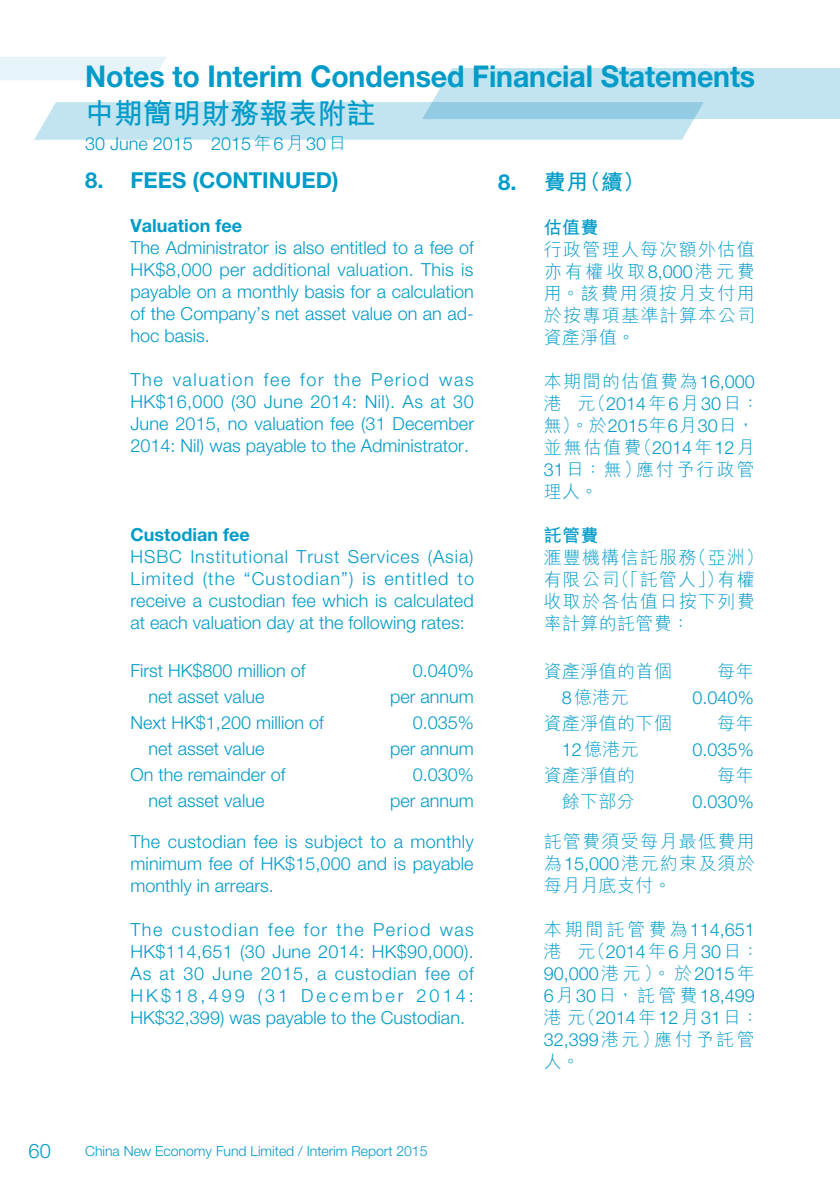
<style>
.page{position:relative;width:840px;height:1191px;background:#fff}
.page>*{position:absolute;margin:0;border:0;box-sizing:border-box;transform-origin:0 0}
.t1{font:700 30px "Helvetica Neue LT Std";letter-spacing:-.005em;color:#009bc8;scale:.95 1}
.t2{font:700 29px "M Hei HK";color:#009bc8}
.t3{font:700 22px "Helvetica Neue LT Std";color:#009bc8}
.t4{font:700 22px "M Hei HK";color:#009bc8}
.t5{font:300 20px "Helvetica Neue LT Std";color:#009bc8}
.t6{font:300 18px/22px "Helvetica Neue LT Std";color:#009bc8;text-align:justify}
.t7{font:300 18px/22px "M Hei HK";letter-spacing:.07em;color:#009bc8;text-align:justify}
.t8{font:300 18px/22px "M Hei HK";letter-spacing:.105em;color:#009bc8}
.t9{font:300 18px/26px "M Hei HK";letter-spacing:.02em;color:#009bc8}
.t10{font:300 18px/22px "M Hei HK";letter-spacing:.165em;color:#009bc8}
.t11{font:700 18px "Helvetica Neue LT Std";color:#009bc8}
.t12{font:700 18px "M Hei HK";letter-spacing:.02em;color:#009bc8}
.t13{font:300 14px "Helvetica Neue LT Std";color:#009bc8}
.s1{font-family:"M Hei HK"}
.s2{font-family:"Helvetica Neue LT Std"}
</style>
<div class="page">
<svg style="left:0;top:57px;width:839px;height:83px"></svg>
<h1 class="t1" style="left:85px;top:58px;width:706px">Notes to Interim Condensed Financial Statements</h1>
<h2 class="t2" style="left:85px;top:93px;width:291px">中期簡明財務報表附註</h2>
<p class="t6" style="left:85px;top:132px;width:263px">30 June 2015 2015<span class="s1">年</span>6<span class="s1">月</span>30<span class="s1">日</span></p>
<p class="t3" style="left:85px;top:167px;width:130px">8. FEES (continued</p>
<p class="t3" style="left:332px;top:167px;width:8px">)</p>
<p class="t11" style="left:130px;top:215px;width:113px">Valuation fee</p>
<p class="t6" style="left:130px;top:237px;width:345px">The Administrator is also entitled to a fee of HK$8,000 per additional valuation. This is payable on a monthly basis for a calculation of the Company’s net asset value on an ad&shy;hoc basis.</p>
<p class="t6" style="left:130px;top:369px;width:345px">The valuation fee for the Period was HK$16,000 (30 June 2014: Nil). As at 30<br>June 2015, no valuation fee (31 December 2014: Nil) was payable to the Administrator.</p>
<p class="t11" style="left:130px;top:523px;width:121px">Custodian fee</p>
<p class="t6" style="left:130px;top:545px;width:345px">HSBC Institutional Trust Services (Asia)<br>Limited (the “Custodian”) is entitled to receive a custodian fee which is calculated at each valuation day at the following rates:</p>
<p class="t6" style="left:148px;top:657px;width:158px;line-height:26px;text-indent:-18px">First HK$800 million of net asset value</p>
<p class="t6" style="left:390px;top:657px;width:85px;line-height:26px;text-align:right">0.040% per annum</p>
<p class="t6" style="left:148px;top:708px;width:177px;line-height:26px;text-indent:-18px">Next HK$1,200 million of net asset value</p>
<p class="t6" style="left:390px;top:708px;width:85px;line-height:26px;text-align:right">0.035% per annum</p>
<p class="t6" style="left:130px;top:761px;width:156px;line-height:26px;text-align:center">On the remainder of net asset value</p>
<p class="t6" style="left:390px;top:761px;width:85px;line-height:26px;text-align:right">0.030% per annum</p>
<p class="t6" style="left:130px;top:829px;width:345px">The custodian fee is subject to a monthly minimum fee of HK$15,000 and is payable monthly in arrears.</p>
<p class="t6" style="left:130px;top:917px;width:345px">The custodian fee for the Period was HK$114,651 (30 June 2014: HK$90,000).<br>As at 30 June 2015, a custodian fee of HK$18,499 (31 December 2014:<br>HK$32,399) was payable to the Custodian.</p>
<p class="t4" style="left:498px;top:166px;width:148px"><span class="s2">8.</span> 費用（續）</p>
<p class="t12" style="left:543px;top:214px;width:56px">估值費</p>
<p class="t7" style="left:543px;top:238px;width:213px">行政管理人每次額外估值亦有權收取<span class="s2">8,000</span>港元費用。該費用須按月支付用於按專項基準計算本公司資產淨值。</p>
<p class="t8" style="left:543px;top:370px;width:217px">本期間的估值費為<span class="s2">16,000</span>港 元（<span class="s2">2014</span>年<span class="s2">6</span>月<span class="s2">30</span>日：無）。於<span class="s2">2015</span>年<span class="s2">6</span>月<span class="s2">30</span>日，並無估值費（<span class="s2">2014</span>年<span class="s2">12</span>月<br><span class="s2">31</span>日：無）應付予行政管理人。</p>
<p class="t12" style="left:543px;top:522px;width:56px">託管費</p>
<p class="t7" style="left:543px;top:546px;width:221px;text-align:left">滙豐機構信託服務（亞洲）有限公司（「託管人」）有權收取於各估值日按下列費率計算的託管費：</p>
<p class="t9" style="left:561px;top:658px;width:112px;text-indent:-18px">資產淨值的首個<br><span class="s2">8</span>億港元</p>
<p class="t7" style="left:716px;top:660px;width:38px">每年</p>
<p class="t6" style="left:692px;top:686px;width:63px">0.040%</p>
<p class="t9" style="left:561px;top:710px;width:112px;text-indent:-18px">資產淨值的下個<br><span class="s2">12</span>億港元</p>
<p class="t7" style="left:716px;top:712px;width:38px">每年</p>
<p class="t6" style="left:692px;top:738px;width:63px">0.035%</p>
<p class="t9" style="left:543px;top:762px;width:93px;text-align:right">資產淨值的餘下部分</p>
<p class="t7" style="left:716px;top:764px;width:38px">每年</p>
<p class="t6" style="left:692px;top:790px;width:63px">0.030%</p>
<p class="t7" style="left:543px;top:830px;width:212px">託管費須受每月最低費用為<span class="s2">15,000</span>港元約束及須於每月月底支付。</p>
<p class="t10" style="left:543px;top:918px;width:217px">本期間託管費為<span class="s2">114,651</span>港 元（<span class="s2">2014</span>年<span class="s2">6</span>月<span class="s2">30</span>日：</p>
<p class="t6" style="left:543px;top:962px;width:217px;text-align:left">90,000<span class="s1">港元）。於</span>2015<span class="s1">年<br></span>6<span class="s1">月</span>30<span class="s1">日，託管費</span>18,499<span class="s1">港元（</span>2014<span class="s1">年</span>12<span class="s1">月</span>31<span class="s1">日：</span></p>
<p class="t7" style="left:543px;top:1028px;width:212px"><span class="s2">32,399</span>港元）應付予託管人。</p>
<p class="t5" style="left:29px;top:1138px;width:24px">60</p>
<p class="t13" style="left:85px;top:1142px;width:344px">China New Economy Fund Limited / Interim Report 2015</p>
</div>
